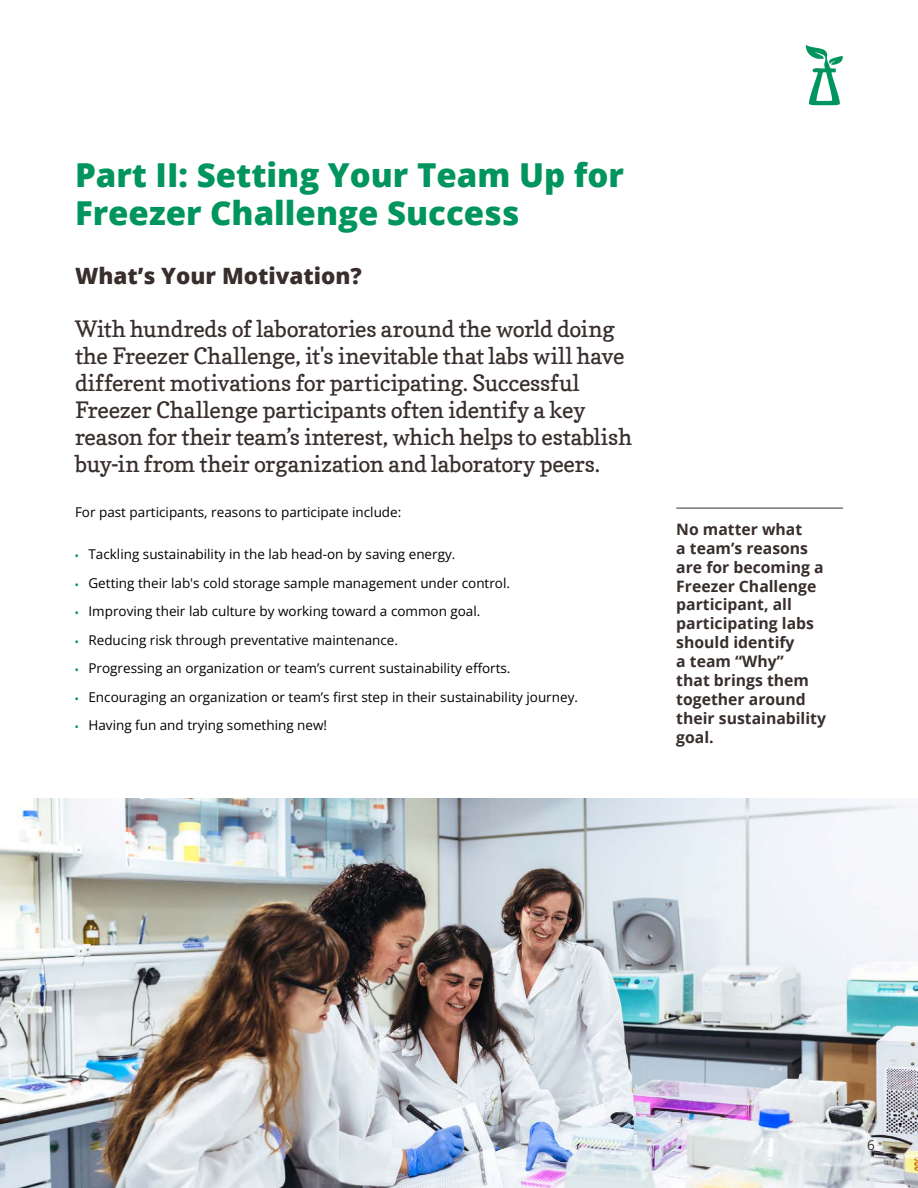
<style>
.page{position:relative;width:918px;height:1188px;background:#fff}
.page>*{position:absolute;margin:0;border:0;box-sizing:border-box;transform-origin:0 0}
.t1{font:800 33px/37.5px "Open Sans";color:#00955e}
.t2{font:22.5px/27px "Copse";letter-spacing:-.01em;color:#382f2d}
.t3{font:800 22.5px "Open Sans";color:#382f2d}
.t4{font:700 15.75px/18.9px "Open Sans";color:#382f2d}
.t5{font:13.5px "Open Sans";color:#000}
.t6{font:13.5px "Open Sans";color:#382f2d}
.s1{font-weight:700;font-size:9px;color:#00955e}
</style>
<div class="page">
<img style="left:0;top:799px;width:918px;height:389px">
<hr style="left:676px;top:508px;width:167px;height:1px;background:#382f2d">
<svg style="left:806px;top:45px;width:37px;height:60px"></svg>
<h1 class="t1" style="left:75px;top:155px;width:550px">Part II: Setting Your Team Up for<br>Freezer Challenge Success</h1>
<h2 class="t3" style="left:75px;top:259px;width:288px">What’s Your Motivation?</h2>
<p class="t2" style="left:75px;top:315px;width:559px">With hundreds of laboratories around the world doing the Freezer Challenge, it's inevitable that labs will have different motivations for participating. Successful Freezer Challenge participants often identify a key reason for their team’s interest, which helps to establish buy-in from their organization and laboratory peers.</p>
<p class="t5" style="left:75px;top:503px;width:328px">For past participants, reasons to participate include:</p>
<p class="t5" style="left:75px;top:545px;width:382px"><span class="s1">•</span> Tackling sustainability in the lab head-on by saving energy.</p>
<p class="t5" style="left:75px;top:574px;width:437px"><span class="s1">•</span> Getting their lab's cold storage sample management under control.</p>
<p class="t5" style="left:75px;top:602px;width:407px"><span class="s1">•</span> Improving their lab culture by working toward a common goal.</p>
<p class="t5" style="left:75px;top:631px;width:325px"><span class="s1">•</span> Reducing risk through preventative maintenance.</p>
<p class="t5" style="left:75px;top:659px;width:437px"><span class="s1">•</span> Progressing an organization or team’s current sustainability efforts.</p>
<p class="t5" style="left:75px;top:688px;width:504px"><span class="s1">•</span> Encouraging an organization or team’s first step in their sustainability journey.</p>
<p class="t5" style="left:75px;top:716px;width:254px"><span class="s1">•</span> Having fun and trying something new!</p>
<p class="t4" style="left:676px;top:519px;width:151px">No matter what<br>a team’s reasons are for becoming a<br>Freezer Challenge participant, all participating labs should identify<br>a team “Why”<br>that brings them together around their sustainability goal.</p>
<p class="t6" style="left:867px;top:1136px;width:9px">6</p>
</div>
